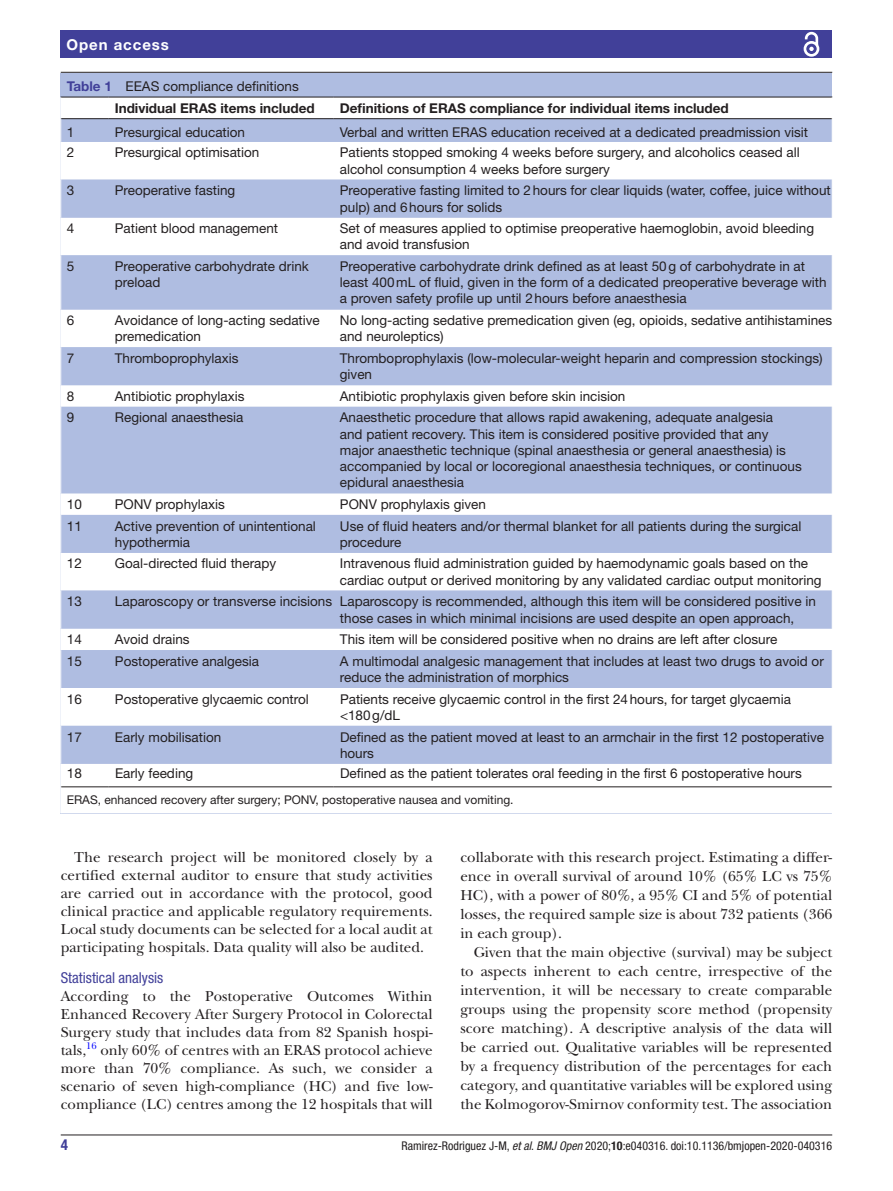
<style>
.page{position:relative;width:893px;height:1191px;background:#fff}
.page>*{position:absolute;margin:0;border:0;box-sizing:border-box;transform-origin:0 0}
.t1{font:15px/19px "New Baskerville";color:#231f20;text-align:justify}
.t2{font:condensed 15px "Helvetica Neue LT Std";color:#414099}
.t3{font:700 15px "Helvetica Neue LT Std";letter-spacing:.065em;color:#fff}
.t4{font:700 condensed 15px "Helvetica Neue LT Std";color:#414099}
.t5{font:13.5px/16.2px "Helvetica Neue LT Std";color:#231f20}
.t6{font:700 13.5px/22px "Helvetica Neue LT Std";color:#231f20}
.t7{font:condensed 12px "Helvetica Neue LT Std";color:#231f20}
.t8{font:12px "Helvetica Neue LT Std";color:#231f20}
.t9{font:9.9px "New Baskerville";color:#00f}
.s1{color:#414099}
.s2{font-weight:400}
.s3{font-style:italic}
.s4{font-weight:700}
</style>
<div class="page">
<hr style="left:61px;top:1134px;width:771px;height:1px;background:#231f20">
<div style="left:61px;top:31px;width:771px;height:27px;background:#414099"></div>
<svg style="left:803px;top:31px;width:17px;height:26px"></svg>
<div style="left:61px;top:73px;width:771px;height:740px;background:#afbde1"></div>
<hr style="left:61px;top:72px;width:771px;height:1px;background:#231f20">
<div style="left:61px;top:98px;width:771px;height:715px;background:#fff"></div>
<svg style="left:61px;top:119px;width:771px;height:644px"></svg>
<hr style="left:61px;top:97px;width:48px;height:1px;background:#231f20">
<hr style="left:61px;top:118px;width:48px;height:1px;background:#231f20">
<hr style="left:109px;top:97px;width:225px;height:1px;background:#231f20">
<hr style="left:109px;top:118px;width:225px;height:1px;background:#231f20">
<hr style="left:334px;top:97px;width:498px;height:1px;background:#231f20">
<hr style="left:334px;top:118px;width:498px;height:1px;background:#231f20">
<hr style="left:109px;top:786px;width:225px;height:1px;background:#231f20">
<hr style="left:334px;top:786px;width:498px;height:1px;background:#231f20">
<hr style="left:61px;top:786px;width:48px;height:1px;background:#231f20">
<svg style="left:60px;top:97px;width:1px;height:45px"></svg>
<svg style="left:60px;top:385px;width:1px;height:22px"></svg>
<svg style="left:60px;top:493px;width:1px;height:22px"></svg>
<svg style="left:60px;top:628px;width:1px;height:22px"></svg>
<svg style="left:60px;top:763px;width:1px;height:50px"></svg>
<hr style="left:67px;top:803px;width:765px;height:2px;background:#fff">
<p class="t3" style="left:66px;top:35px;width:104px">Open access</p>
<p class="t6" style="left:115px;top:75px;width:201px;text-indent:-48px"><span class="s1">Table 1</span> <span class="s2">EEAS compliance definitions<br></span>Individual ERAS items included</p>
<p class="t6" style="left:340px;top:97px;width:391px">Definitions of ERAS compliance for individual items included</p>
<p class="t5" style="left:67px;top:124px;width:9px">1</p>
<p class="t5" style="left:115px;top:124px;width:132px">Presurgical education</p>
<p class="t5" style="left:340px;top:124px;width:470px">Verbal and written ERAS education received at a dedicated preadmission visit</p>
<p class="t5" style="left:67px;top:144px;width:9px">2</p>
<p class="t5" style="left:115px;top:144px;width:146px">Presurgical optimisation</p>
<p class="t5" style="left:340px;top:144px;width:461px">Patients stopped smoking 4 weeks before surgery, and alcoholics ceased all alcohol consumption 4 weeks before surgery</p>
<p class="t5" style="left:67px;top:182px;width:9px">3</p>
<p class="t5" style="left:115px;top:182px;width:122px">Preoperative fasting</p>
<p class="t5" style="left:340px;top:182px;width:492px">Preoperative fasting limited to 2hours for clear liquids (water, coffee, juice without pulp) and 6hours for solids</p>
<p class="t5" style="left:67px;top:220px;width:9px">4</p>
<p class="t5" style="left:115px;top:220px;width:165px">Patient blood management</p>
<p class="t5" style="left:340px;top:220px;width:476px">Set of measures applied to optimise preoperative haemoglobin, avoid bleeding and avoid transfusion</p>
<p class="t5" style="left:67px;top:258px;width:9px">5</p>
<p class="t5" style="left:115px;top:258px;width:196px">Preoperative carbohydrate drink preload</p>
<p class="t5" style="left:340px;top:258px;width:488px">Preoperative carbohydrate drink defined as at least 50g of carbohydrate in at least 400mL of fluid, given in the form of a dedicated preoperative beverage with a proven safety profile up until 2hours before anaesthesia</p>
<p class="t5" style="left:67px;top:312px;width:9px">6</p>
<p class="t5" style="left:115px;top:312px;width:207px">Avoidance of long-acting sedative premedication</p>
<p class="t5" style="left:340px;top:312px;width:494px">No long-acting sedative premedication given (eg, opioids, sedative antihistamines and neuroleptics)</p>
<p class="t5" style="left:67px;top:350px;width:9px">7</p>
<p class="t5" style="left:115px;top:350px;width:125px">Thromboprophylaxis</p>
<p class="t5" style="left:340px;top:350px;width:484px">Thromboprophylaxis (low-molecular-weight heparin and compression stockings) given</p>
<p class="t5" style="left:67px;top:388px;width:9px">8</p>
<p class="t5" style="left:115px;top:388px;width:131px">Antibiotic prophylaxis</p>
<p class="t5" style="left:340px;top:388px;width:287px">Antibiotic prophylaxis given before skin incision</p>
<p class="t5" style="left:67px;top:409px;width:9px">9</p>
<p class="t5" style="left:115px;top:409px;width:130px">Regional anaesthesia</p>
<p class="t5" style="left:340px;top:409px;width:463px">Anaesthetic procedure that allows rapid awakening, adequate analgesia<br>and patient recovery. This item is considered positive provided that any major anaesthetic technique (spinal anaesthesia or general anaesthesia) is accompanied by local or locoregional anaesthesia techniques, or continuous epidural anaesthesia</p>
<p class="t5" style="left:67px;top:496px;width:17px">10</p>
<p class="t5" style="left:115px;top:496px;width:112px">PONV prophylaxis</p>
<p class="t5" style="left:340px;top:496px;width:148px">PONV prophylaxis given</p>
<p class="t5" style="left:67px;top:517px;width:17px">11</p>
<p class="t5" style="left:115px;top:517px;width:203px">Active prevention of unintentional hypothermia</p>
<p class="t5" style="left:340px;top:517px;width:463px">Use of fluid heaters and/or thermal blanket for all patients during the surgical procedure</p>
<p class="t5" style="left:67px;top:555px;width:17px">12</p>
<p class="t5" style="left:115px;top:555px;width:163px">Goal-directed fluid therapy</p>
<p class="t5" style="left:340px;top:555px;width:483px">Intravenous fluid administration guided by haemodynamic goals based on the cardiac output or derived monitoring by any validated cardiac output monitoring</p>
<p class="t5" style="left:67px;top:593px;width:17px">13</p>
<p class="t5" style="left:340px;top:593px;width:477px;text-indent:-225px">Laparoscopy or transverse incisions Laparoscopy is recommended, although this item will be considered positive in those cases in which minimal incisions are used despite an open approach,</p>
<p class="t5" style="left:67px;top:631px;width:17px">14</p>
<p class="t5" style="left:115px;top:631px;width:76px">Avoid drains</p>
<p class="t5" style="left:340px;top:631px;width:439px">This item will be considered positive when no drains are left after closure</p>
<p class="t5" style="left:67px;top:652px;width:17px">15</p>
<p class="t5" style="left:115px;top:652px;width:146px">Postoperative analgesia</p>
<p class="t5" style="left:340px;top:652px;width:485px">A multimodal analgesic management that includes at least two drugs to avoid or reduce the administration of morphics</p>
<p class="t5" style="left:67px;top:690px;width:17px">16</p>
<p class="t5" style="left:115px;top:690px;width:195px">Postoperative glycaemic control</p>
<p class="t5" style="left:340px;top:690px;width:452px">Patients receive glycaemic control in the first 24hours, for target glycaemia &lt;180g/dL</p>
<p class="t5" style="left:67px;top:728px;width:17px">17</p>
<p class="t5" style="left:115px;top:728px;width:108px">Early mobilisation</p>
<p class="t5" style="left:340px;top:728px;width:486px">Defined as the patient moved at least to an armchair in the first 12 postoperative hours</p>
<p class="t5" style="left:67px;top:765px;width:17px">18</p>
<p class="t5" style="left:115px;top:765px;width:80px">Early feeding</p>
<p class="t5" style="left:340px;top:765px;width:463px">Defined as the patient tolerates oral feeding in the first 6 postoperative hours</p>
<p class="t8" style="left:67px;top:793px;width:448px">ERAS, enhanced recovery after surgery; PONV, postoperative nausea and vomiting.</p>
<p class="t1" style="left:61px;top:848px;width:373px;line-height:18px;text-indent:14px">The research project will be monitored closely by a certified external auditor to ensure that study activities are carried out in accordance with the protocol, good clinical practice and applicable regulatory requirements.<br>Local study documents can be selected for a local audit at participating hospitals. Data quality will also be audited.</p>
<p class="t2" style="left:61px;top:969px;width:104px">Statistical analysis</p>
<p class="t1" style="left:61px;top:987px;width:373px;line-height:18px">According to the Postoperative Outcomes Within Enhanced Recovery After Surgery Protocol in Colorectal Surgery study that includes data from 82 Spanish hospi&shy;tals,</p>
<p class="t9" style="left:86px;top:1039px;width:12px">16</p>
<p class="t1" style="left:61px;top:1041px;width:373px;line-height:18px;text-indent:40px">only 60% of centres with an ERAS protocol achieve more than 70% compliance. As such, we consider a scenario of seven high-compliance (HC) and five low&shy;compliance (LC) centres among the 12 hospitals that will</p>
<p class="t1" style="left:460px;top:847px;width:373px">collaborate with this research project. Estimating a differ&shy;ence in overall survival of around 10% (65% LC vs 75% HC), with a power of 80%, a 95% CI and 5% of potential losses, the required sample size is about 732 patients (366 in each group).</p>
<p class="t1" style="left:460px;top:942px;width:373px;text-indent:14px">Given that the main objective (survival) may be subject to aspects inherent to each centre, irrespective of the intervention, it will be necessary to create comparable groups using the propensity score method (propensity score matching). A descriptive analysis of the data will be carried out. Qualitative variables will be represented by a frequency distribution of the percentages for each category, and quantitative variables will be explored using the Kolmogorov-Smirnov conformity test. The association</p>
<p class="t4" style="left:61px;top:1135px;width:9px">4</p>
<p class="t7" style="left:401px;top:1138px;width:432px">Ramirez-Rodriguez J-M, <span class="s3">et al</span>. <span class="s3">BMJ Open</span> 2020;<span class="s4">10</span>:e040316. doi:10.1136/bmjopen-2020-040316</p>
</div>
